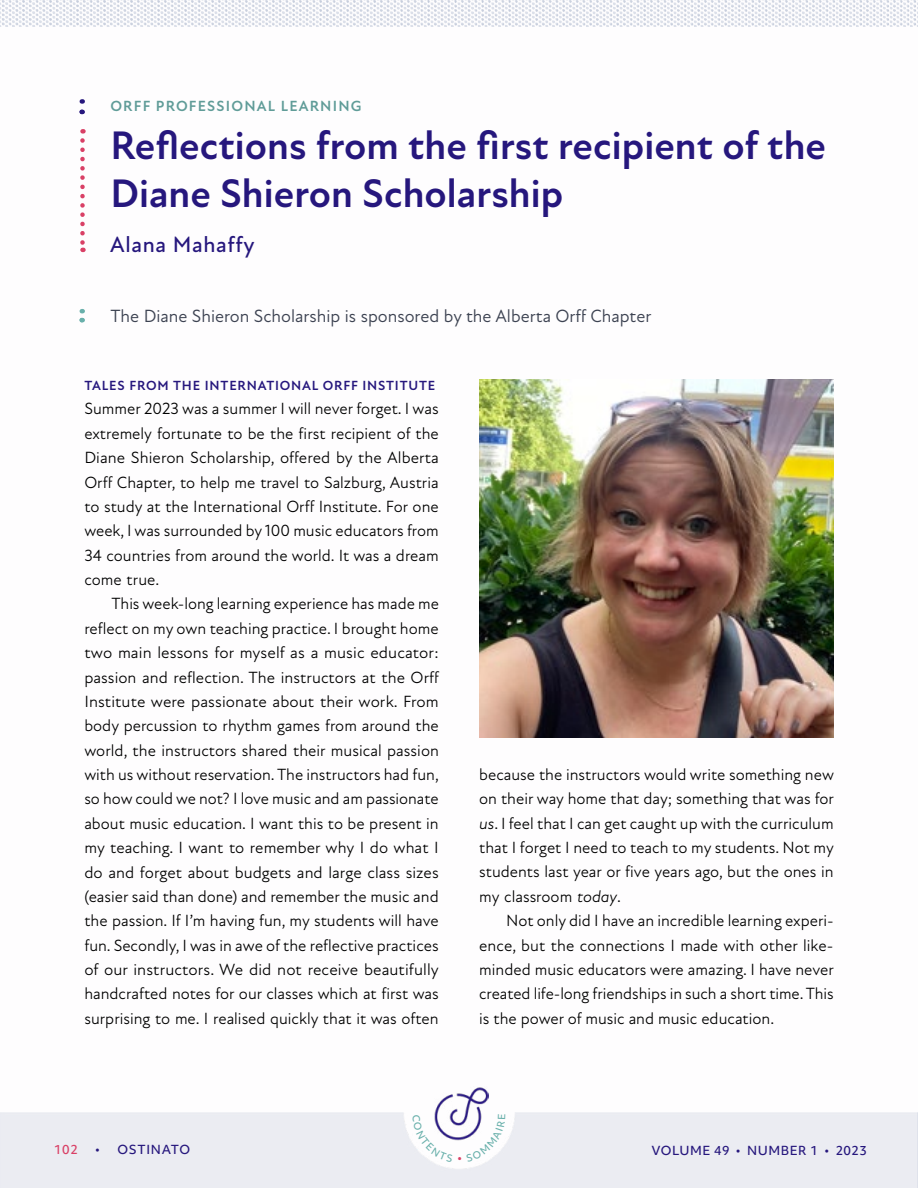
<style>
.page{position:relative;width:918px;height:1188px;background:#fff}
.page>*{position:absolute;margin:0;border:0;box-sizing:border-box;transform-origin:0 0}
.t1{font:700 40.5px/48px "New Atten";color:#26177d}
.t2{font:500 22.5px "New Atten";letter-spacing:.03em;color:#26177d}
.t3{font:18px "New Atten";color:#3d4352}
.t4{font:16.5px/24.3px "New Atten";color:#000;text-align:justify}
.t5{font:700 15px "New Atten";letter-spacing:.08em;color:#609c98}
.t6{font:700 13.5px "New Atten";letter-spacing:.06em;color:#26177d}
.t7{font:500 12px "Objektiv Mk 1";letter-spacing:.04em;color:#26177d}
.t8{font:500 12px "Objektiv Mk 1";letter-spacing:.06em;color:#26177d}
.t9{font:500 12px "Objektiv Mk 1";color:#d94066}
.s1{font-style:italic}
</style>
<div class="page">
<img style="left:435px;top:1087px;width:54px;height:27px">
<img style="left:728px;top:0;width:188px;height:1px">
<img style="left:353px;top:0;width:50px;height:3px">
<img style="left:289px;top:2px;width:70px;height:4px">
<img style="left:326px;top:5px;width:50px;height:3px">
<img style="left:255px;top:7px;width:71px;height:3px">
<img style="left:299px;top:9px;width:50px;height:3px">
<img style="left:214px;top:11px;width:71px;height:4px">
<img style="left:272px;top:14px;width:50px;height:3px">
<img style="left:181px;top:16px;width:70px;height:3px">
<img style="left:245px;top:18px;width:50px;height:3px">
<img style="left:140px;top:20px;width:71px;height:4px">
<img style="left:218px;top:23px;width:50px;height:3px">
<img style="left:46px;top:25px;width:77px;height:2px">
<svg style="left:80px;top:140px;width:5px;height:112px"></svg>
<svg style="left:80px;top:99px;width:4px;height:15px"></svg>
<img style="left:479px;top:380px;width:354px;height:358px">
<svg style="left:80px;top:309px;width:4px;height:13px"></svg>
<svg style="left:412px;top:1114px;width:93px;height:48px"></svg>
<p class="t5" style="left:110px;top:97px;width:253px">ORFF PROFESSIONAL LEARNING</p>
<h1 class="t1" style="left:110px;top:122px;width:717px">Reflections from the first recipient of the<br>Diane Shieron Scholarship</h1>
<h2 class="t2" style="left:110px;top:231px;width:146px">Alana Mahaffy</h2>
<p class="t3" style="left:110px;top:306px;width:543px">The Diane Shieron Scholarship is sponsored by the Alberta Orff Chapter</p>
<p class="t6" style="left:84px;top:378px;width:352px">TALES FROM THE INTERNATIONAL ORFF INSTITUTE</p>
<p class="t4" style="left:84px;top:397px;width:356px">Summer 2023 was a summer I will never forget. I was extremely fortunate to be the fiirst recipient of the Diane Shieron Scholarship, offered by the Alberta Orff Chapter, to help me travel to Salzburg, Austria to study at the International Orff Institute. For one week, I was surrounded by 100 music educators from 34 countries from around the world. It was a dream come true.</p>
<p class="t4" style="left:84px;top:592px;width:356px;text-indent:27px">This week-long learning experience has made me refllect on my own teaching practice. I brought home two main lessons for myself as a music educator: passion and refllection. The instructors at the Orff Institute were passionate about their work. From body percussion to rhythm games from around the world, the instructors shared their musical passion with us without reservation. The instructors had fun, so how could we not? I love music and am passionate about music education. I want this to be present in my teaching. I want to remember why I do what I do and forget about budgets and large class sizes (easier said than done) and remember the music and the passion. If I’m having fun, my students will have fun. Secondly, I was in awe of the refllective practices of our instructors. We did not receive beautifully handcrafted notes for our classes which at fiirst was surprising to me. I realised quickly that it was often</p>
<p class="t4" style="left:479px;top:762px;width:356px">because the instructors would write something new on their way home that day; something that was for <span class="s1">us</span>. I feel that I can get caught up with the curriculum that I forget I need to teach to my students. Not my students last year or fiive years ago, but the ones in my classroom <span class="s1">today</span>.</p>
<p class="t4" style="left:479px;top:909px;width:356px;text-indent:27px">Not only did I have an incredible learning experi&shy;ence, but the connections I made with other like&shy;minded music educators were amazing. I have never created life-long friendships in such a short time. This is the power of music and music education.</p>
<p class="t9" style="left:54px;top:1141px;width:25px">102</p>
<p class="t8" style="left:96px;top:1141px;width:96px">• OSTINATO</p>
<p class="t7" style="left:652px;top:1142px;width:217px">VOLUME 49 • NUMBER 1 • 2023</p>
</div>
